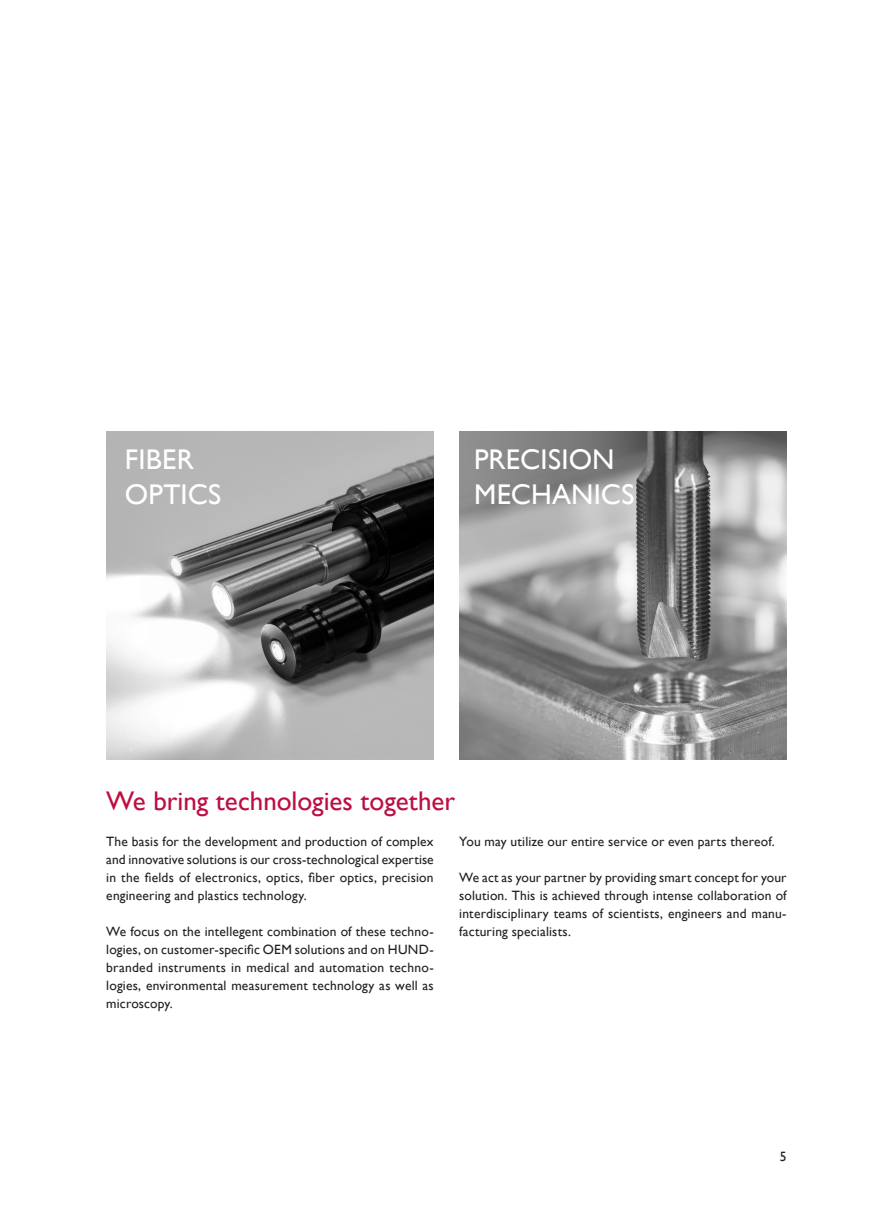
<style>
.page{position:relative;width:893px;height:1212px;background:#fff}
.page>*{position:absolute;margin:0;border:0;box-sizing:border-box;transform-origin:0 0}
.Bildtitel{font:28.5px/34.2px "Gill Sans";letter-spacing:.01em;color:#fff}
.Überschrift_2{font:27px "Gill Sans";color:#bc0e41}
.Fließtext{font:13.5px/18px "Gill Sans";letter-spacing:.015em;color:#231f20;text-align:justify}
</style>
<div class="page">
<img style="left:106px;top:432px;width:328px;height:327px">
<img style="left:459px;top:432px;width:328px;height:327px">
<p class="Bildtitel" style="left:125px;top:443px;width:98px">FIBER<br>OPTICS</p>
<p class="Bildtitel" style="left:474px;top:443px;width:142px">PRECISION</p>
<p class="Bildtitel" style="left:474px;top:477px;width:162px">MECHANICS</p>
<p class="Überschrift_2" style="left:106px;top:785px;width:350px">We bring technologies together</p>
<p class="Fließtext" style="left:106px;top:832px;width:329px">The basis for the development and production of complex and innovative solutions is our cross-technological expertise in the fields of electronics, optics, fiber optics, precision engineering and plastics technology.</p>
<p class="Fließtext" style="left:106px;top:922px;width:329px">We focus on the intellegent combination of these techno&shy;logies, on customer-specific OEM solutions and on HUND&shy;branded instruments in medical and automation techno&shy;logies, environmental measurement technology as well as microscopy.</p>
<p class="Fließtext" style="left:459px;top:832px;width:317px">You may utilize our entire service or even parts thereof.</p>
<p class="Fließtext" style="left:459px;top:868px;width:329px">We act as your partner by providing smart concept for your solution. This is achieved through intense collaboration of interdisciplinary teams of scientists, engineers and manu&shy;facturing specialists.</p>
<p class="Fließtext" style="left:780px;top:1147px;width:8px">5</p>
</div>
